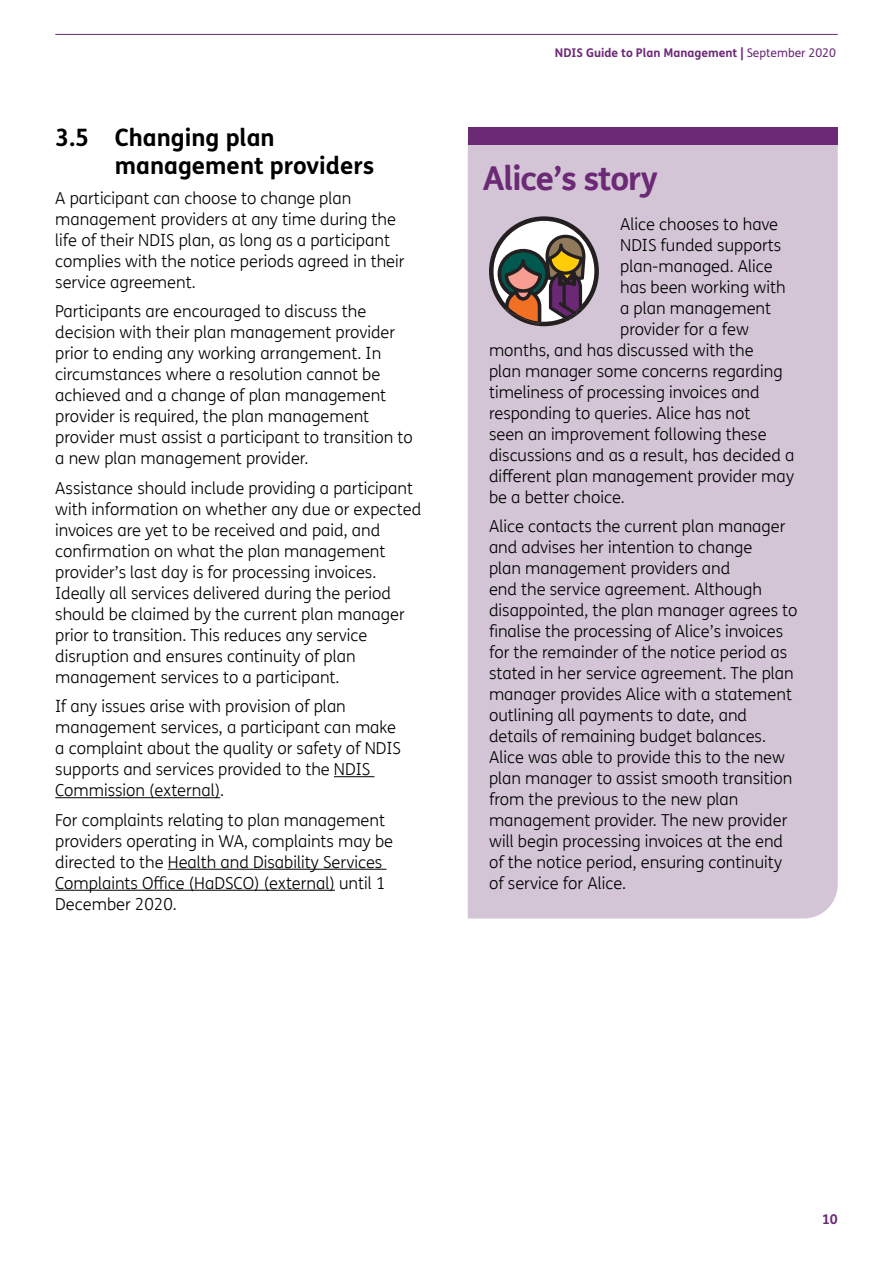
<style>
.page{position:relative;width:893px;height:1263px;background:#fff}
.page>*{position:absolute;margin:0;border:0;box-sizing:border-box;transform-origin:0 0}
.Story_Heading{font:700 33px "FS Me Pro";letter-spacing:-.03em;color:#6b2976}
.Subheading_A{font:700 24px/28.8px "FS Me";color:#000}
.Body{font:300 16.5px/21px "FS Me Pro";color:#000}
.t1{font:700 13.5px "FS Me";color:#6b2976}
.t2{font:700 12px "FS Me";color:#6b2976}
.s1{font-weight:400}
</style>
<div class="page">
<hr style="left:55px;top:34px;width:783px;height:1px;background:#6b2976">
<div style="left:468px;top:145px;width:370px;height:773px;background:#d3c5d6"></div>
<div style="left:468px;top:128px;width:370px;height:17px;background:#6b2976"></div>
<hr style="left:334px;top:776px;width:40px;height:1px;background:#000">
<hr style="left:55px;top:797px;width:165px;height:1px;background:#000">
<hr style="left:168px;top:869px;width:218px;height:1px;background:#000">
<hr style="left:55px;top:890px;width:280px;height:1px;background:#000">
<svg style="left:489px;top:216px;width:110px;height:110px"></svg>
<h3 class="Subheading_A" style="left:115px;top:123px;width:261px;text-indent:-60px">3.5 Changing plan management providers</h3>
<p class="Body" style="left:55px;top:187px;width:351px">A participant can choose to change plan management providers at any time during the life of their NDIS plan, as long as a participant complies with the notice periods agreed in their service agreement.</p>
<p class="Body" style="left:55px;top:301px;width:359px">Participants are encouraged to discuss the decision with their plan management provider prior to ending any working arrangement. In circumstances where a resolution cannot be achieved and a change of plan management provider is required, the plan management provider must assist a participant to transition to a new plan management provider.</p>
<p class="Body" style="left:55px;top:477px;width:367px">Assistance should include providing a participant with information on whether any due or expected invoices are yet to be received and paid, and confirmation on what the plan management provider’s last day is for processing invoices.<br>Ideally all services delivered during the period should be claimed by the current plan manager prior to transition. This reduces any service disruption and ensures continuity of plan management services to a participant.</p>
<p class="Body" style="left:55px;top:696px;width:347px">If any issues arise with provision of plan management services, a participant can make a complaint about the quality or safety of NDIS supports and services provided to the NDIS Commission (external).</p>
<p class="Body" style="left:55px;top:809px;width:339px">For complaints relating to plan management providers operating in WA, complaints may be directed to the Health and Disability Services Complaints Office (HaDSCO) (external) until 1<br>December 2020.</p>
<p class="t2" style="left:555px;top:45px;width:283px">NDIS Guide to Plan Management | <span class="s1">September 2020</span></p>
<h3 class="Story_Heading" style="left:483px;top:153px;width:177px">Alice’s story</h3>
<p class="Body" style="left:620px;top:213px;width:160px">Alice chooses to have</p>
<p class="Body" style="left:620px;top:234px;width:163px">NDIS funded supports</p>
<p class="Body" style="left:620px;top:255px;width:154px">plan-managed. Alice</p>
<p class="Body" style="left:620px;top:276px;width:167px">has been working with</p>
<p class="Body" style="left:620px;top:297px;width:153px">a plan management</p>
<p class="Body" style="left:620px;top:318px;width:130px">provider for a few</p>
<p class="Body" style="left:489px;top:339px;width:266px">months, and has discussed with the</p>
<p class="Body" style="left:489px;top:360px;width:295px">plan manager some concerns regarding</p>
<p class="Body" style="left:489px;top:381px;width:272px">timeliness of processing invoices and</p>
<p class="Body" style="left:489px;top:402px;width:263px">responding to queries. Alice has not</p>
<p class="Body" style="left:489px;top:423px;width:279px">seen an improvement following these</p>
<p class="Body" style="left:489px;top:444px;width:307px">discussions and as a result, has decided a</p>
<p class="Body" style="left:489px;top:465px;width:307px">different plan management provider may</p>
<p class="Body" style="left:489px;top:486px;width:137px">be a better choice.</p>
<p class="Body" style="left:489px;top:515px;width:310px">Alice contacts the current plan manager and advises her intention to change<br>plan management providers and<br>end the service agreement. Although disappointed, the plan manager agrees to finalise the processing of Alice’s invoices for the remainder of the notice period as stated in her service agreement. The plan manager provides Alice with a statement outlining all payments to date, and details of remaining budget balances.<br>Alice was able to provide this to the new plan manager to assist smooth transition from the previous to the new plan management provider. The new provider will begin processing invoices at the end of the notice period, ensuring continuity of service for Alice.</p>
<p class="t1" style="left:822px;top:1210px;width:17px">10</p>
</div>
